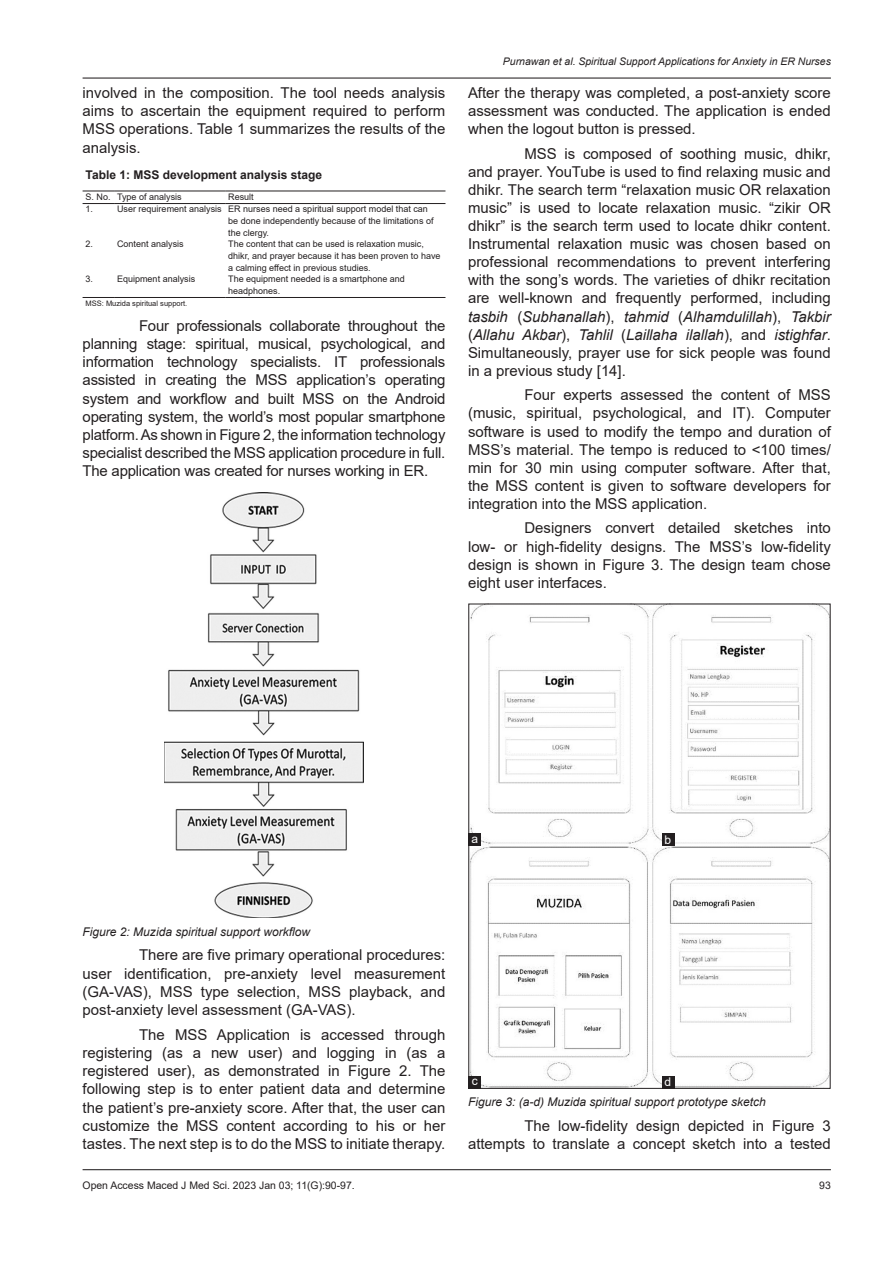
<style>
.page{position:relative;width:894px;height:1263px;background:#fff}
.page>*{position:absolute;margin:0;border:0;box-sizing:border-box;transform-origin:0 0}
.TX{font:15px/18.1px "Arial";color:#231f20;text-align:justify}
.t1{font:italic 12px "Arial";color:#231f20}
.t2{font:700 12px "Arial";color:#231f20}
.t3{font:12px "Arial";color:#fff}
.t4{font:italic 10.5px "Arial";color:#231f20}
.t5{font:10.5px "Arial";color:#231f20}
.t6{font:9px/12px "Arial";color:#231f20}
.t7{font:7.5px "Arial";color:#231f20}
.s1{font-style:italic}
</style>
<div class="page">
<hr style="left:83px;top:78px;width:747px;height:1px;background:#231f20">
<hr style="left:83px;top:1169px;width:747px;height:1px;background:#231f20">
<hr style="left:83px;top:297px;width:31px;height:1px;background:#231f20">
<hr style="left:114px;top:297px;width:111px;height:1px;background:#231f20">
<hr style="left:225px;top:297px;width:220px;height:1px;background:#231f20">
<hr style="left:83px;top:191px;width:31px;height:1px;background:#231f20">
<hr style="left:114px;top:191px;width:111px;height:1px;background:#231f20">
<hr style="left:225px;top:191px;width:220px;height:1px;background:#231f20">
<hr style="left:83px;top:203px;width:31px;height:1px;background:#231f20">
<hr style="left:114px;top:203px;width:111px;height:1px;background:#231f20">
<hr style="left:225px;top:203px;width:220px;height:1px;background:#231f20">
<img style="left:164px;top:492px;width:200px;height:426px">
<img style="left:470px;top:606px;width:358px;height:480px">
<div style="left:661px;top:1075px;width:13px;height:13px;background:#231f20"></div>
<div style="left:468px;top:1075px;width:13px;height:13px;background:#231f20"></div>
<div style="left:661px;top:833px;width:13px;height:13px;background:#231f20"></div>
<div style="left:468px;top:833px;width:13px;height:13px;background:#231f20"></div>
<p class="TX" style="left:83px;top:83px;width:364px">involved in the composition. The tool needs analysis aims to ascertain the equipment required to perform MSS operations. Table 1 summarizes the results of the analysis.</p>
<p class="t2" style="left:86px;top:166px;width:238px">Table 1: MSS development analysis stage</p>
<p class="t6" style="left:86px;top:191px;width:98px">S. No. Type of analysis</p>
<p class="t6" style="left:228px;top:191px;width:27px">Result</p>
<p class="t6" style="left:86px;top:203px;width:9px">1.</p>
<p class="t6" style="left:228px;top:203px;width:207px;text-indent:-111px">User requirement analysis ER nurses need a spiritual support model that can be done independently because of the limitations of the clergy.</p>
<p class="t6" style="left:86px;top:238px;width:9px">2.</p>
<p class="t6" style="left:117px;top:238px;width:68px">Content analysis</p>
<p class="t6" style="left:228px;top:238px;width:214px">The content that can be used is relaxation music, dhikr, and prayer because it has been proven to have a calming effect in previous studies.</p>
<p class="t6" style="left:86px;top:273px;width:9px">3.</p>
<p class="t6" style="left:117px;top:273px;width:80px">Equipment analysis</p>
<p class="t6" style="left:228px;top:273px;width:178px">The equipment needed is a smartphone and headphones.</p>
<p class="t7" style="left:86px;top:298px;width:103px">MSS: Muzida spiritual support.</p>
<p class="TX" style="left:83px;top:316px;width:364px;text-indent:56px">Four professionals collaborate throughout the planning stage: spiritual, musical, psychological, and information technology specialists. IT professionals assisted in creating the MSS application’s operating system and workflow and built MSS on the Android operating system, the world’s most popular smartphone platform. As shown in Figure 2, the information technology specialist described the MSS application procedure in full.<br>The application was created for nurses working in ER.</p>
<p class="t4" style="left:502px;top:54px;width:329px">Purnawan et al. Spiritual Support Applications for Anxiety in ER Nurses</p>
<p class="TX" style="left:468px;top:83px;width:364px">After the therapy was completed, a post-anxiety score assessment was conducted. The application is ended when the logout button is pressed.</p>
<p class="TX" style="left:468px;top:144px;width:364px;text-indent:56px">MSS is composed of soothing music, dhikr, and prayer. YouTube is used to find relaxing music and dhikr. The search term “relaxation music OR relaxation music” is used to locate relaxation music. “zikir OR dhikr” is the search term used to locate dhikr content.<br>Instrumental relaxation music was chosen based on professional recommendations to prevent interfering with the song’s words. The varieties of dhikr recitation are well-known and frequently performed, including <span class="s1">tasbih</span> (<span class="s1">Subhanallah</span>), <span class="s1">tahmid</span> (<span class="s1">Alhamdulillah</span>), <span class="s1">Takbir </span>(<span class="s1">Allahu Akbar</span>), <span class="s1">Tahlil</span> (<span class="s1">Laillaha ilallah</span>), and <span class="s1">istighfar</span>.<br>Simultaneously, prayer use for sick people was found in a previous study [14].</p>
<p class="TX" style="left:468px;top:386px;width:364px;text-indent:56px">Four experts assessed the content of MSS (music, spiritual, psychological, and IT). Computer software is used to modify the tempo and duration of MSS’s material. The tempo is reduced to &lt;100 times/ min for 30 min using computer software. After that, the MSS content is given to software developers for integration into the MSS application.</p>
<p class="TX" style="left:468px;top:519px;width:364px;text-indent:56px">Designers convert detailed sketches into low- or high-fidelity designs. The MSS’s low-fidelity design is shown in Figure 3. The design team chose eight user interfaces.</p>
<p class="t3" style="left:471px;top:830px;width:8px">a</p>
<p class="t3" style="left:664px;top:831px;width:8px">b</p>
<p class="t1" style="left:83px;top:923px;width:229px">Figure 2: Muzida spiritual support workflow</p>
<p class="TX" style="left:83px;top:945px;width:364px;text-indent:56px">There are five primary operational procedures: user identification, pre-anxiety level measurement (GA-VAS), MSS type selection, MSS playback, and post-anxiety level assessment (GA-VAS).</p>
<p class="TX" style="left:83px;top:1025px;width:364px;text-indent:56px">The MSS Application is accessed through registering (as a new user) and logging in (as a registered user), as demonstrated in Figure 2. The following step is to enter patient data and determine the patient’s pre-anxiety score. After that, the user can customize the MSS content according to his or her tastes. The next step is to do the MSS to initiate therapy.</p>
<p class="t3" style="left:472px;top:1073px;width:7px">c</p>
<p class="t3" style="left:664px;top:1074px;width:8px">d</p>
<p class="t1" style="left:468px;top:1094px;width:299px">Figure 3: (a-d) Muzida spiritual support prototype sketch</p>
<p class="TX" style="left:468px;top:1116px;width:364px;text-align:right">The low-fidelity design depicted in Figure 3 attempts to translate a concept sketch into a tested</p>
<p class="t5" style="left:83px;top:1177px;width:273px">Open Access Maced J Med Sci. 2023 Jan 03; 11(G):90-97.</p>
<p class="t5" style="left:819px;top:1177px;width:13px">93</p>
</div>
